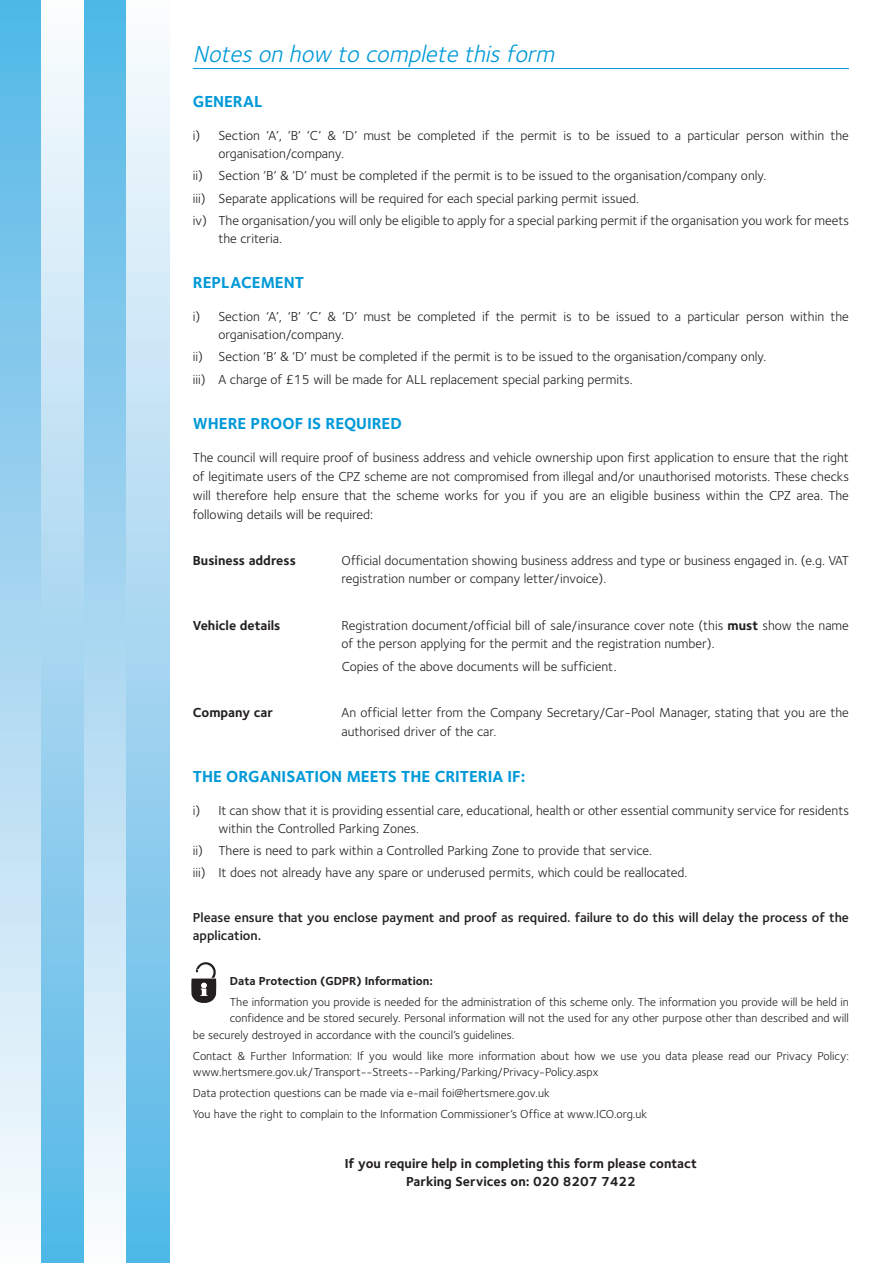
<style>
.page{position:relative;width:893px;height:1263px;background:#fff}
.page>*{position:absolute;margin:0;border:0;box-sizing:border-box;transform-origin:0 0}
.t1{font:italic 24px "Foundry Sterling";color:#0099d8}
.t2{font:700 16.5px "Foundry Sterling";color:#0099d8}
.t3{font:13.5px/18.8px "Foundry Sterling";color:#231f20}
.t4{font:700 13.5px/18px "Foundry Sterling";color:#231f20;text-align:center}
.t5{font:600 13.5px/18px "Foundry Sterling";color:#231f20}
.t6{font:12px/16.5px "Foundry Sterling";color:#231f20}
.t7{font:700 12px "Foundry Sterling";color:#231f20}
.s1{font-weight:700}
</style>
<div class="page">
<div style="left:0;top:0;width:42px;height:1263px;background:linear-gradient(to bottom,#53b6e6,#fdfbfd)"></div>
<div style="left:42px;top:0;width:42px;height:1263px;background:linear-gradient(to bottom,#fdfbfd,#53b6e6)"></div>
<div style="left:84px;top:0;width:43px;height:1263px;background:linear-gradient(to bottom,#53b6e6,#fdfbfd)"></div>
<div style="left:127px;top:0;width:42px;height:1263px;background:linear-gradient(to bottom,#fdfbfd,#53b6e6)"></div>
<hr style="left:193px;top:68px;width:656px;height:1px;background:#0099d8">
<svg style="left:191px;top:962px;width:25px;height:41px"></svg>
<h1 class="t1" style="left:193px;top:44px;width:368px">Notes on how to complete this form</h1>
<p class="t2" style="left:193px;top:95px;width:71px">GENERAL</p>
<p class="t3" style="left:218px;top:128px;width:632px;line-height:18px;text-indent:-26px">i) Section ‘A’, ‘B’ ‘C’ &amp; ‘D’ must be completed if the permit is to be issued to a particular person within the organisation/company.</p>
<p class="t3" style="left:193px;top:166px;width:658px;line-height:22.2px">ii) Section ‘B’ &amp; ‘D’ must be completed if the permit is to be issued to the organisation/company only.<br>iii) Separate applications will be required for each special parking permit issued.<br>iv) The organisation/you will only be eligible to apply for a special parking permit if the organisation you work for meets</p>
<p class="t3" style="left:218px;top:230px;width:65px">the criteria.</p>
<p class="t2" style="left:193px;top:276px;width:113px">REPLACEMENT</p>
<p class="t3" style="left:218px;top:309px;width:632px;line-height:18px;text-indent:-26px">i) Section ‘A’, ‘B’ ‘C’ &amp; ‘D’ must be completed if the permit is to be issued to a particular person within the organisation/company.</p>
<p class="t3" style="left:193px;top:347px;width:575px;line-height:22.2px">ii) Section ‘B’ &amp; ‘D’ must be completed if the permit is to be issued to the organisation/company only. iii) A charge of £15 will be made for ALL replacement special parking permits.</p>
<p class="t2" style="left:193px;top:417px;width:210px">WHERE PROOF IS REQUIRED</p>
<p class="t3" style="left:193px;top:450px;width:658px;text-align:justify">The council will require proof of business address and vehicle ownership upon first application to ensure that the right of legitimate users of the CPZ scheme are not compromised from illegal and/or unauthorised motorists. These checks will therefore help ensure that the scheme works for you if you are an eligible business within the CPZ area. The following details will be required:</p>
<p class="t4" style="left:193px;top:552px;width:105px">Business address</p>
<p class="t3" style="left:342px;top:552px;width:509px">Official documentation showing business address and type or business engaged in. (e.g. VAT registration number or company letter/invoice).</p>
<p class="t4" style="left:193px;top:617px;width:89px">Vehicle details</p>
<p class="t3" style="left:342px;top:617px;width:509px">Registration document/official bill of sale/insurance cover note (this <span class="s1">must</span> show the name of the person applying for the permit and the registration number).</p>
<p class="t3" style="left:342px;top:658px;width:277px">Copies of the above documents will be sufficient.</p>
<p class="t4" style="left:193px;top:705px;width:82px">Company car</p>
<p class="t3" style="left:342px;top:704px;width:509px">An official letter from the Company Secretary/Car-Pool Manager, stating that you are the authorised driver of the car.</p>
<p class="t2" style="left:193px;top:770px;width:334px">THE ORGANISATION MEETS THE CRITERIA IF:</p>
<p class="t3" style="left:218px;top:802px;width:632px;line-height:18px;text-indent:-26px">i) It can show that it is providing essential care, educational, health or other essential community service for residents within the Controlled Parking Zones.</p>
<p class="t3" style="left:193px;top:841px;width:496px;line-height:22.2px">ii) There is need to park within a Controlled Parking Zone to provide that service.<br>iii) It does not already have any spare or underused permits, which could be reallocated.</p>
<p class="t5" style="left:193px;top:909px;width:658px">Please ensure that you enclose payment and proof as required. failure to do this will delay the process of the application.</p>
<p class="t7" style="left:230px;top:976px;width:204px">Data Protection (GDPR) Information:</p>
<p class="t6" style="left:230px;top:994px;width:620px">The information you provide is needed for the administration of this scheme only. The information you provide will be held in</p>
<p class="t6" style="left:230px;top:1011px;width:620px">confidence and be stored securely. Personal information will not the used for any other purpose other than described and will</p>
<p class="t6" style="left:193px;top:1027px;width:323px">be securely destroyed in accordance with the council’s guidelines.</p>
<p class="t6" style="left:193px;top:1048px;width:658px">Contact &amp; Further Information: If you would like more information about how we use you data please read our Privacy Policy: www.hertsmere.gov.uk/Transport--Streets--Parking/Parking/Privacy-Policy.aspx</p>
<p class="t6" style="left:193px;top:1083px;width:456px;line-height:20.7px">Data protection questions can be made via e-mail foi@hertsmere.gov.uk<br>You have the right to complain to the Information Commissioner’s Office at www.ICO.org.uk</p>
<p class="t4" style="left:345px;top:1156px;width:354px">If you require help in completing this form please contact<br>Parking Services on: 020 8207 7422</p>
</div>
